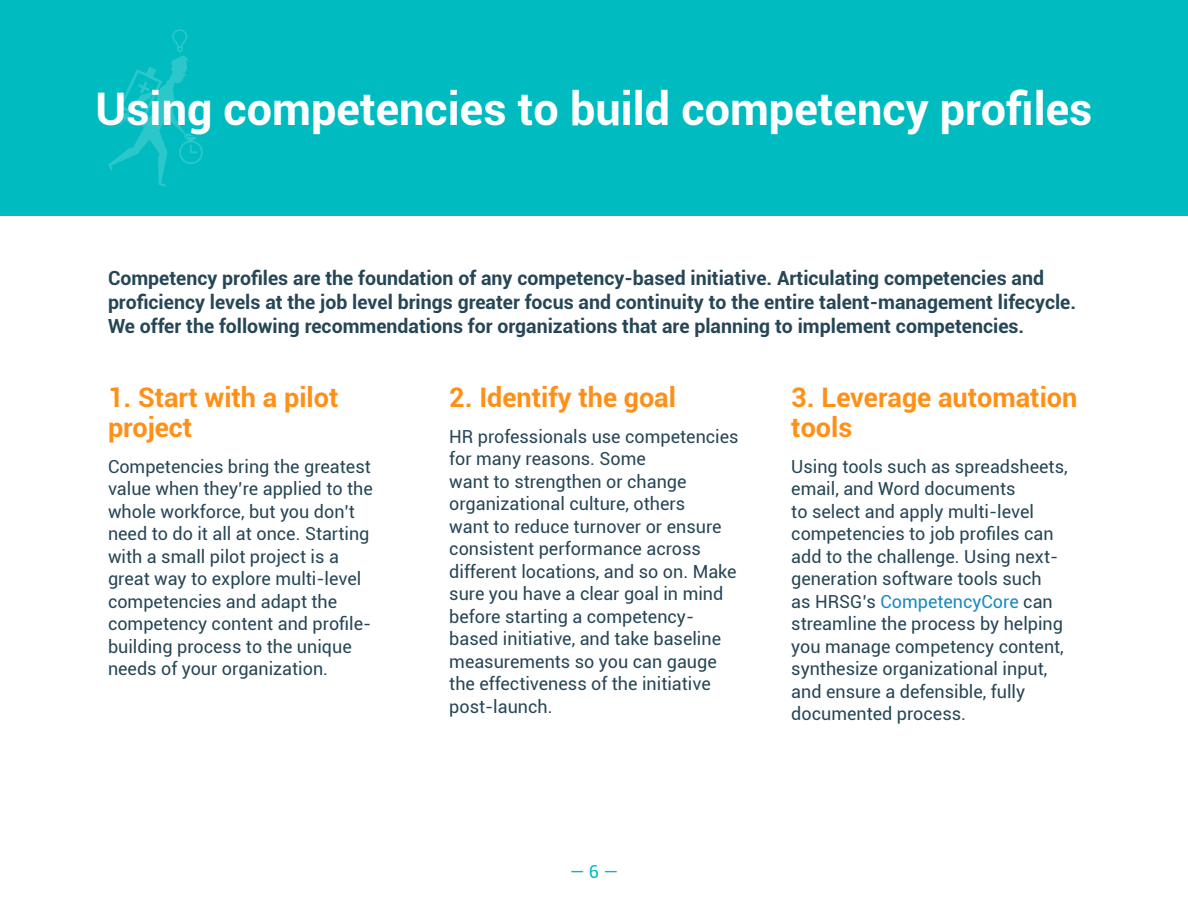
<style>
.page{position:relative;width:1188px;height:918px;background:#fff}
.page>*{position:absolute;margin:0;border:0;box-sizing:border-box;transform-origin:0 0}
.t1{font:700 45px "Roboto";color:#fff}
.t2{font:700 27px/30px "Roboto";color:#ff9017}
.t3{font:700 19.5px/24px "Roboto";color:#264656}
.t4{font:18px/22.5px "Roboto";color:#264656}
.t5{font:18px "Roboto";color:#00bcc1}
.s1{color:#1a89c1}
</style>
<div class="page">
<div style="left:0;top:0;width:1188px;height:216px;background:#00bcc1"></div>
<svg style="left:108px;top:29px;width:95px;height:158px"></svg>
<h1 class="t1" style="left:96px;top:77px;width:998px">Using competencies to build competency profiles</h1>
<p class="t3" style="left:108px;top:265px;width:970px">Competency profiles are the foundation of any competency-based initiative. Articulating competencies and proficiency levels at the job level brings greater focus and continuity to the entire talent-management lifecycle.<br>We offer the following recommendations for organizations that are planning to implement competencies.</p>
<h2 class="t2" style="left:108px;top:381px;width:232px">1. Start with a pilot project</h2>
<p class="t4" style="left:108px;top:455px;width:266px">Competencies bring the greatest value when they’re applied to the whole workforce, but you don’t need to do it all at once. Starting with a small pilot project is a great way to explore multi-level competencies and adapt the competency content and profile&shy;building process to the unique needs of your organization.</p>
<h2 class="t2" style="left:449px;top:381px;width:228px">2. Identify the goal</h2>
<p class="t4" style="left:449px;top:425px;width:291px">HR professionals use competencies for many reasons. Some<br>want to strengthen or change organizational culture, others<br>want to reduce turnover or ensure consistent performance across different locations, and so on. Make sure you have a clear goal in mind before starting a competency&shy;based initiative, and take baseline measurements so you can gauge the effectiveness of the initiative post-launch.</p>
<h2 class="t2" style="left:791px;top:381px;width:288px">3. Leverage automation tools</h2>
<p class="t4" style="left:791px;top:455px;width:278px">Using tools such as spreadsheets, email, and Word documents<br>to select and apply multi-level competencies to job profiles can add to the challenge. Using next&shy;generation software tools such<br>as HRSG’s <span class="s1">CompetencyCore</span> can streamline the process by helping you manage competency content, synthesize organizational input, and ensure a defensible, fully documented process.</p>
<p class="t5" style="left:570px;top:858px;width:50px">— 6 —</p>
</div>
